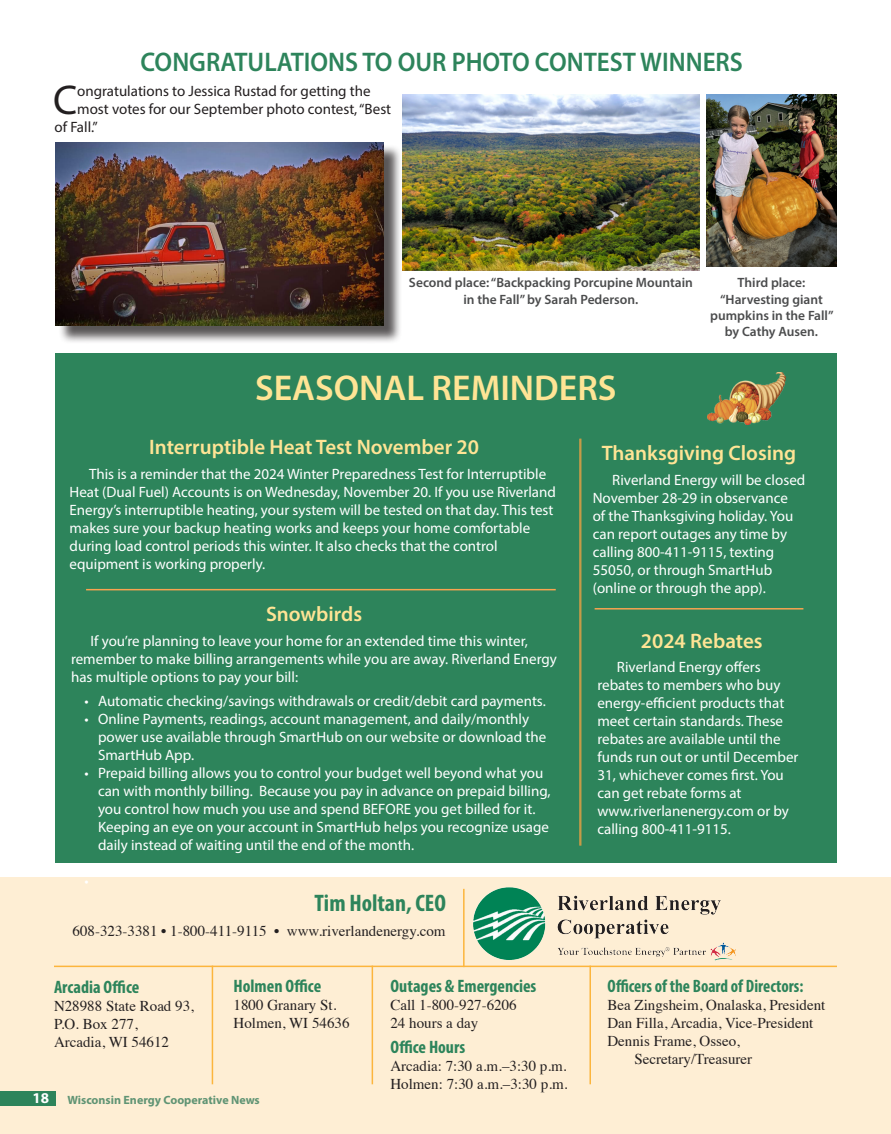
<style>
.page{position:relative;width:891px;height:1134px;background:#fff}
.page>*{position:absolute;margin:0;border:0;box-sizing:border-box;transform-origin:0 0}
.t1{font:41.7px "Myriad Pro";color:#231f20}
.t2{font:600 36px "Myriad Pro";color:#ffe495}
.t3{font:600 27px "Myriad Pro";color:#2d845b;scale:.93 1}
.Contents_In_every_issue{font:700 condensed 24px "Myriad Pro";color:#2d845b}
.t4{font:600 21px "Myriad Pro";color:#ffe495}
.Local_-_body_text{font:700 condensed 18px "Myriad Pro";color:#2d845b}
.Local_-_body_text-2{font:700 condensed 18px "Myriad Pro";color:#2d845b;scale:.95 1}
.t5{font:15px/18px "Myriad Pro";color:#fff}
.Local_-_body_text-3{font:15px/18px "Times";color:#231f20}
.t6{font:15px "Myriad Pro";color:#231f20}
.t7{font:700 15px "Myriad Pro";color:#fff}
.t8{font:600 13.5px/16.2px "Myriad Pro";color:#4b4c4d;text-align:center}
.t9{font:700 12px "Myriad Pro";color:#609474}
</style>
<div class="page">
<div style="left:0;top:878px;width:891px;height:256px;background:#feeed4"></div>
<img style="left:467px;top:877px;width:294px;height:96px">
<hr style="left:463px;top:889px;width:2px;height:78px;background:#fcb53d">
<hr style="left:54px;top:966px;width:783px;height:1px;background:#fcb53d">
<hr style="left:590px;top:966px;width:1px;height:118px;background:#fcb53d">
<hr style="left:372px;top:966px;width:1px;height:118px;background:#fcb53d">
<hr style="left:212px;top:966px;width:1px;height:118px;background:#fcb53d">
<div style="left:0;top:1091px;width:55px;height:14px;background:#2d845b"></div>
<div style="left:55px;top:353px;width:781px;height:510px;background:#2d845b"></div>
<hr style="left:580px;top:439px;width:1px;height:407px;background:#f4a242">
<img style="left:707px;top:373px;width:79px;height:51px">
<img style="left:403px;top:94px;width:296px;height:176px">
<img style="left:707px;top:94px;width:129px;height:173px">
<hr style="left:86px;top:589px;width:470px;height:1px;background:#f9a350">
<hr style="left:595px;top:608px;width:208px;height:2px;background:#f9a350">
<div style="left:58px;top:145px;width:344px;height:199px;background:#231f20;opacity:.75"></div>
<img style="left:56px;top:142px;width:327px;height:183px">
<p class="t3" style="left:141px;top:45px;width:649px">CONGRATULATIONS TO OUR PHOTO CONTEST WINNERS</p>
<p class="t1" style="left:53px;top:75px;width:26px">C</p>
<p class="t6" style="left:77px;top:82px;width:295px">ongratulations to Jessica Rustad for getting the</p>
<p class="t6" style="left:77px;top:100px;width:316px">most votes for our September photo contest, “Best</p>
<p class="t6" style="left:55px;top:118px;width:45px">of Fall.”</p>
<p class="t8" style="left:409px;top:274px;width:285px">Second place: “Backpacking Porcupine Mountain in the Fall” by Sarah Pederson.</p>
<p class="t8" style="left:710px;top:274px;width:125px">Third place: “Harvesting giant pumpkins in the Fall” by Cathy Ausen.</p>
<p class="t2" style="left:255px;top:365px;width:363px">SEASONAL REMINDERS</p>
<p class="t4" style="left:149px;top:434px;width:331px">Interruptible Heat Test November 20</p>
<p class="t5" style="left:70px;top:465px;width:488px;text-indent:20px">This is a reminder that the 2024 Winter Preparedness Test for Interruptible Heat (Dual Fuel) Accounts is on Wednesday, November 20. If you use Riverland Energy’s interruptible heating, your system will be tested on that day. This test makes sure your backup heating works and keeps your home comfortable during load control periods this winter. It also checks that the control equipment is working properly.</p>
<p class="t4" style="left:602px;top:439px;width:196px">Thanksgiving Closing</p>
<p class="t5" style="left:593px;top:470px;width:214px;text-indent:20px">Riverland Energy will be closed<br>November 28-29 in observance<br>of the Thanksgiving holiday. You can report outages any time by calling 800-411-9115, texting<br>55050, or through SmartHub (online or through the app).</p>
<p class="t4" style="left:641px;top:627px;width:123px">2024 Rebates</p>
<p class="t5" style="left:597px;top:658px;width:203px;text-indent:20px">Riverland Energy offers rebates to members who buy energy-efficient products that meet certain standards. These rebates are available until the funds run out or until December<br>31, whichever comes first. You can get rebate forms at</p>
<p class="t5" style="left:597px;top:802px;width:193px">www.riverlanenergy.com or by calling 800-411-9115.</p>
<p class="t4" style="left:266px;top:600px;width:98px">Snowbirds</p>
<p class="t5" style="left:71px;top:631px;width:487px;text-indent:20px">If you’re planning to leave your home for an extended time this winter, remember to make billing arrangements while you are away. Riverland Energy has multiple options to pay your bill:</p>
<p class="t5" style="left:85px;top:692px;width:463px">• Automatic checking/savings withdrawals or credit/debit card payments.</p>
<p class="t5" style="left:98px;top:710px;width:450px;text-indent:-13px">• Online Payments, readings, account management, and daily/monthly power use available through SmartHub on our website or download the<br>SmartHub App.</p>
<p class="t5" style="left:98px;top:764px;width:454px;text-indent:-13px">• Prepaid billing allows you to control your budget well beyond what you can with monthly billing. Because you pay in advance on prepaid billing, you control how much you use and spend BEFORE you get billed for it.<br>Keeping an eye on your account in SmartHub helps you recognize usage daily instead of waiting until the end of the month.</p>
<p class="t5" style="left:85px;top:872px;width:6px">•</p>
<p class="Contents_In_every_issue" style="left:314px;top:888px;width:133px">Tim Holtan, CEO</p>
<p class="Local_-_body_text-3" style="left:73px;top:920px;width:374px">608-323-3381 • 1-800-411-9115 • www.riverlandenergy.com</p>
<p class="Local_-_body_text" style="left:54px;top:976px;width:87px">Arcadia Office</p>
<p class="Local_-_body_text-3" style="left:54px;top:996px;width:141px">N28988 State Road 93,<br>P.O. Box 277,</p>
<p class="Local_-_body_text-3" style="left:54px;top:1032px;width:117px">Arcadia, WI 54612</p>
<p class="Local_-_body_text" style="left:234px;top:975px;width:89px">Holmen Office</p>
<p class="Local_-_body_text-3" style="left:234px;top:995px;width:104px">1800 Granary St.</p>
<p class="Local_-_body_text-3" style="left:234px;top:1013px;width:117px">Holmen, WI 54636</p>
<p class="t7" style="left:32px;top:1088px;width:18px">18</p>
<p class="t9" style="left:68px;top:1092px;width:194px">Wisconsin Energy Cooperative News</p>
<p class="Local_-_body_text" style="left:390px;top:975px;width:148px">Outages &amp; Emergencies</p>
<p class="Local_-_body_text-3" style="left:390px;top:995px;width:128px">Call 1-800-927-6206</p>
<p class="Local_-_body_text-3" style="left:390px;top:1013px;width:89px">24 hours a day</p>
<p class="Local_-_body_text" style="left:390px;top:1036px;width:76px">Office Hours</p>
<p class="Local_-_body_text-3" style="left:390px;top:1056px;width:178px">Arcadia: 7:30 a.m.–3:30 p.m.</p>
<p class="Local_-_body_text-3" style="left:390px;top:1074px;width:179px">Holmen: 7:30 a.m.–3:30 p.m.</p>
<p class="Local_-_body_text-2" style="left:608px;top:975px;width:208px">Officers of the Board of Directors:</p>
<p class="Local_-_body_text-3" style="left:608px;top:995px;width:219px">Bea Zingsheim, Onalaska, President</p>
<p class="Local_-_body_text-3" style="left:608px;top:1013px;width:207px">Dan Filla, Arcadia, Vice-President</p>
<p class="Local_-_body_text-3" style="left:608px;top:1031px;width:134px">Dennis Frame, Osseo,</p>
<p class="Local_-_body_text-3" style="left:634px;top:1049px;width:119px">Secretary/Treasurer</p>
</div>
